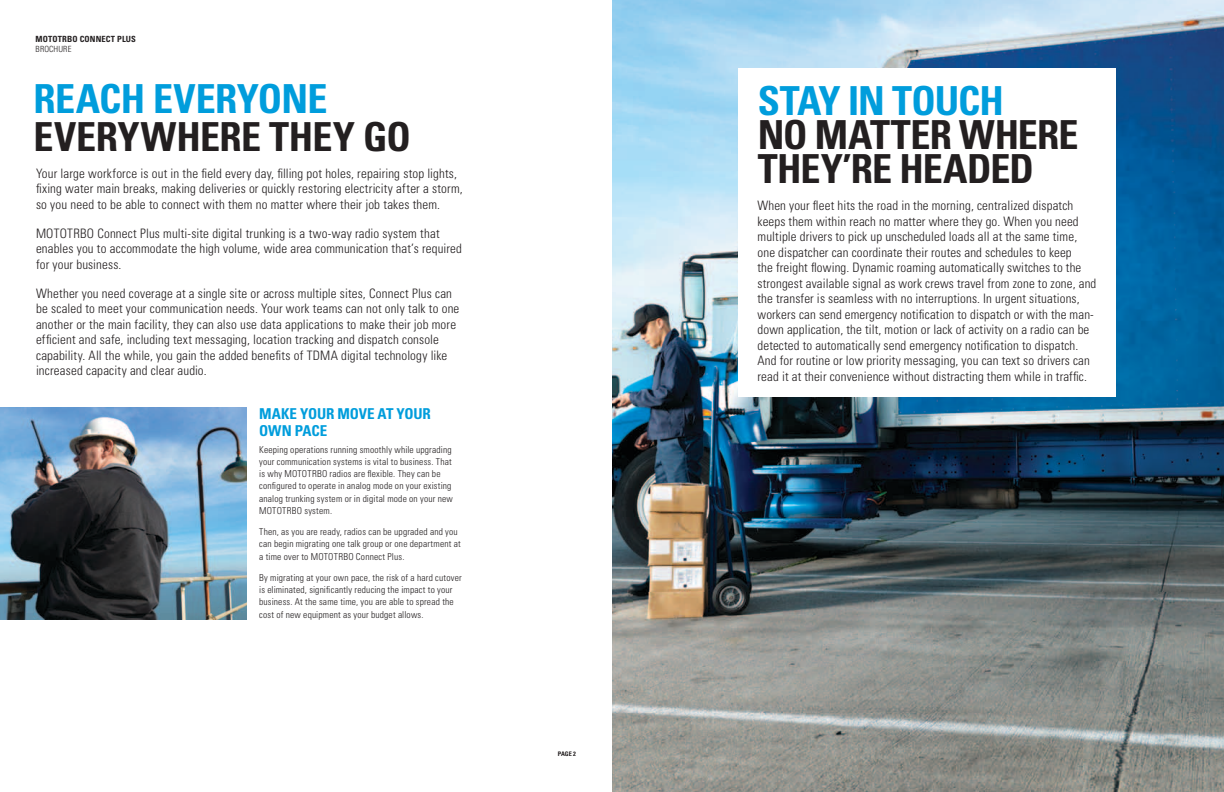
<style>
.page{position:relative;width:1224px;height:792px;background:#fff}
.page>*{position:absolute;margin:0;border:0;box-sizing:border-box;transform-origin:0 0}
.t1{font:700 condensed 40px/34px "Univers";letter-spacing:-.015em;color:#231f20}
.t2{font:700 condensed 40px "Univers";letter-spacing:-.02em;color:#009ddc}
.t3{font:700 condensed 15px/17px "Univers";letter-spacing:-.005em;color:#009ddc}
.t4{font:300 condensed 13px/15.5px "Univers";letter-spacing:.01em;color:#231f20}
.t5{font:300 condensed 9.5px/12.2px "Univers";letter-spacing:.02em;color:#231f20}
.t6{font:700 condensed 8.5px "Univers";letter-spacing:.015em;color:#231f20}
.t7{font:300 condensed 8.5px "Univers";letter-spacing:.015em;color:#231f20}
.t8{font:700 condensed 6.2px "Univers";color:#231f20}
</style>
<div class="page">
<img style="left:612px;top:0;width:612px;height:792px">
<img style="left:0;top:407px;width:246px;height:213px">
<div style="left:738px;top:68px;width:378px;height:329px;background:#fff"></div>
<p class="t6" style="left:36px;top:34px;width:102px">MOTOTRBO CONNECT PLUS</p>
<p class="t7" style="left:36px;top:44px;width:37px">BROCHURE</p>
<h1 class="t2" style="left:34px;top:74px;width:295px">REACH EVERYONE</h1>
<h1 class="t1" style="left:34px;top:120px;width:379px">EVERYWHERE THEY GO</h1>
<p class="t4" style="left:36px;top:165px;width:428px">Your large workforce is out in the field every day, filling pot holes, repairing stop lights, fixing water main breaks, making deliveries or quickly restoring electricity after a storm, so you need to be able to connect with them no matter where their job takes them.</p>
<p class="t4" style="left:36px;top:225px;width:427px">MOTOTRBO Connect Plus multi-site digital trunking is a two-way radio system that enables you to accommodate the high volume, wide area communication that’s required for your business.</p>
<p class="t4" style="left:36px;top:285px;width:425px">Whether you need coverage at a single site or across multiple sites, Connect Plus can be scaled to meet your communication needs. Your work teams can not only talk to one another or the main facility, they can also use data applications to make their job more efficient and safe, including text messaging, location tracking and dispatch console capability. All the while, you gain the added benefits of TDMA digital technology like increased capacity and clear audio.</p>
<p class="t3" style="left:259px;top:405px;width:173px">MAKE YOUR MOVE AT YOUR<br>OWN PACE</p>
<p class="t5" style="left:259px;top:443px;width:195px">Keeping operations running smoothly while upgrading your communication systems is vital to business. That is why MOTOTRBO radios are flexible. They can be configured to operate in analog mode on your existing analog trunking system or in digital mode on your new MOTOTRBO system.</p>
<p class="t5" style="left:259px;top:526px;width:203px">Then, as you are ready, radios can be upgraded and you can begin migrating one talk group or one department at a time over to MOTOTRBO Connect Plus.</p>
<p class="t5" style="left:259px;top:572px;width:204px">By migrating at your own pace, the risk of a hard cutover is eliminated, significantly reducing the impact to your business. At the same time, you are able to spread the cost of new equipment as your budget allows.</p>
<p class="t8" style="left:558px;top:750px;width:5px">page</p>
<p class="t8" style="left:573px;top:750px;width:4px">2</p>
<h1 class="t2" style="left:758px;top:77px;width:248px">STAY IN TOUCH</h1>
<h1 class="t1" style="left:758px;top:118px;width:322px">NO MATTER WHERE<br>THEY’RE HEADED</h1>
<p class="t4" style="left:758px;top:198px;width:340px">When your fleet hits the road in the morning, centralized dispatch keeps them within reach no matter where they go. When you need multiple drivers to pick up unscheduled loads all at the same time, one dispatcher can coordinate their routes and schedules to keep<br>the freight flowing. Dynamic roaming automatically switches to the strongest available signal as work crews travel from zone to zone, and the transfer is seamless with no interruptions. In urgent situations, workers can send emergency notification to dispatch or with the man&shy;down application, the tilt, motion or lack of activity on a radio can be detected to automatically send emergency notification to dispatch.<br>And for routine or low priority messaging, you can text so drivers can read it at their convenience without distracting them while in traffic.</p>
</div>
